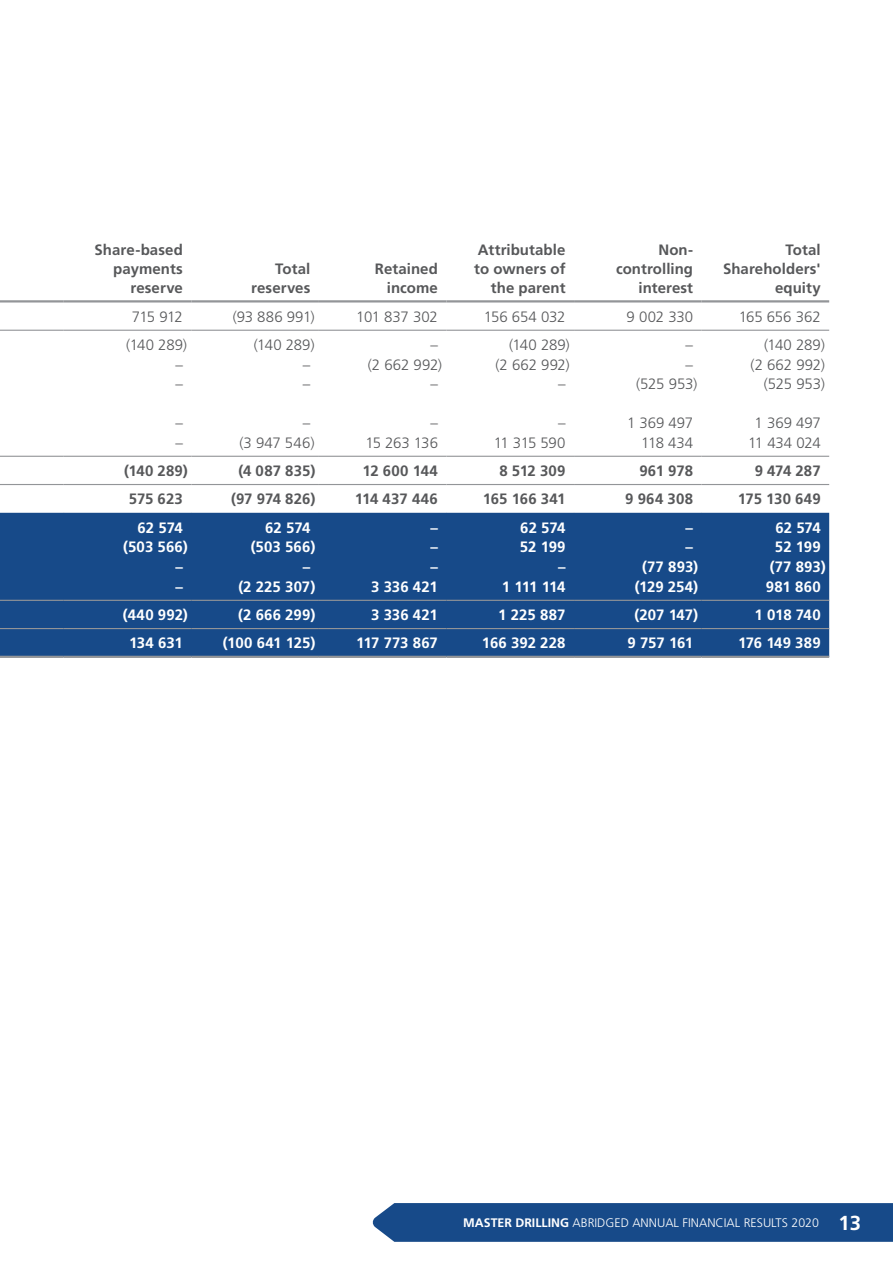
<style>
.page{position:relative;width:893px;height:1263px;background:#fff}
.page>*{position:absolute;margin:0;border:0;box-sizing:border-box;transform-origin:0 0}
.t1{font:700 15px/18.8px "Frutiger LT Std";letter-spacing:.005em;color:#57585a;text-align:right}
.t2{font:700 15px "Frutiger LT Std";color:#fff}
.t3{font:300 15px "Frutiger LT Std";letter-spacing:-.015em;color:#57585a}
.t4{font:300 12.3px "Frutiger LT Std";color:#fff}
.s1{font-weight:700}
.s2{font-weight:700;font-size:20.25px}
</style>
<div class="page">
<div style="left:0;top:513px;width:829px;height:143px;background:#174a89"></div>
<hr style="left:0;top:300px;width:64px;height:2px;background:#939598">
<hr style="left:64px;top:300px;width:127px;height:2px;background:#939598">
<hr style="left:191px;top:300px;width:128px;height:2px;background:#939598">
<hr style="left:319px;top:300px;width:127px;height:2px;background:#939598">
<hr style="left:446px;top:300px;width:128px;height:2px;background:#939598">
<hr style="left:574px;top:300px;width:128px;height:2px;background:#939598">
<hr style="left:702px;top:300px;width:127px;height:2px;background:#939598">
<hr style="left:0;top:330px;width:64px;height:1px;background:#939598">
<hr style="left:64px;top:330px;width:127px;height:1px;background:#939598">
<hr style="left:191px;top:330px;width:128px;height:1px;background:#939598">
<hr style="left:319px;top:330px;width:127px;height:1px;background:#939598">
<hr style="left:446px;top:330px;width:128px;height:1px;background:#939598">
<hr style="left:574px;top:330px;width:128px;height:1px;background:#939598">
<hr style="left:702px;top:330px;width:127px;height:1px;background:#939598">
<hr style="left:0;top:456px;width:64px;height:1px;background:#939598">
<hr style="left:64px;top:456px;width:127px;height:1px;background:#939598">
<hr style="left:191px;top:456px;width:128px;height:1px;background:#939598">
<hr style="left:319px;top:456px;width:127px;height:1px;background:#939598">
<hr style="left:446px;top:456px;width:128px;height:1px;background:#939598">
<hr style="left:574px;top:456px;width:128px;height:1px;background:#939598">
<hr style="left:702px;top:456px;width:127px;height:1px;background:#939598">
<hr style="left:0;top:484px;width:64px;height:1px;background:#939598">
<hr style="left:64px;top:484px;width:127px;height:1px;background:#939598">
<hr style="left:191px;top:484px;width:128px;height:1px;background:#939598">
<hr style="left:319px;top:484px;width:127px;height:1px;background:#939598">
<hr style="left:446px;top:484px;width:128px;height:1px;background:#939598">
<hr style="left:574px;top:484px;width:128px;height:1px;background:#939598">
<hr style="left:702px;top:484px;width:127px;height:1px;background:#939598">
<hr style="left:0;top:600px;width:64px;height:1px;background:#939598">
<hr style="left:64px;top:600px;width:127px;height:1px;background:#939598">
<hr style="left:191px;top:600px;width:128px;height:1px;background:#939598">
<hr style="left:319px;top:600px;width:127px;height:1px;background:#939598">
<hr style="left:446px;top:600px;width:128px;height:1px;background:#939598">
<hr style="left:574px;top:600px;width:128px;height:1px;background:#939598">
<hr style="left:702px;top:600px;width:127px;height:1px;background:#939598">
<hr style="left:0;top:628px;width:64px;height:1px;background:#939598">
<hr style="left:0;top:656px;width:64px;height:2px;background:#939598">
<hr style="left:64px;top:628px;width:127px;height:1px;background:#939598">
<hr style="left:64px;top:656px;width:127px;height:2px;background:#939598">
<hr style="left:191px;top:628px;width:128px;height:1px;background:#939598">
<hr style="left:191px;top:656px;width:128px;height:2px;background:#939598">
<hr style="left:319px;top:628px;width:127px;height:1px;background:#939598">
<hr style="left:319px;top:656px;width:127px;height:2px;background:#939598">
<hr style="left:446px;top:628px;width:128px;height:1px;background:#939598">
<hr style="left:446px;top:656px;width:128px;height:2px;background:#939598">
<hr style="left:574px;top:628px;width:128px;height:1px;background:#939598">
<hr style="left:574px;top:656px;width:128px;height:2px;background:#939598">
<hr style="left:702px;top:628px;width:127px;height:1px;background:#939598">
<hr style="left:702px;top:656px;width:127px;height:2px;background:#939598">
<div style="left:372px;top:1203px;width:521px;height:39px;background:#174a89"></div>
<p class="t1" style="left:95px;top:241px;width:90px">Share-based payments reserve</p>
<p class="t1" style="left:251px;top:260px;width:61px">Total reserves</p>
<p class="t1" style="left:375px;top:260px;width:65px">Retained income</p>
<p class="t1" style="left:474px;top:241px;width:93px">Attributable to owners of the parent</p>
<p class="t1" style="left:616px;top:241px;width:79px">Non&shy;controlling interest</p>
<p class="t1" style="left:723px;top:241px;width:99px">Total<br>Shareholders' equity</p>
<p class="t3" style="left:132px;top:308px;width:52px">715 912</p>
<p class="t3" style="left:233px;top:308px;width:83px">(93 886 991)</p>
<p class="t3" style="left:356px;top:308px;width:83px">101 837 302</p>
<p class="t3" style="left:484px;top:308px;width:83px">156 654 032</p>
<p class="t3" style="left:626px;top:308px;width:68px">9 002 330</p>
<p class="t3" style="left:739px;top:308px;width:84px">165 656 362</p>
<p class="t3" style="left:126px;top:336px;width:62px">(140 289)</p>
<p class="t3" style="left:254px;top:336px;width:62px">(140 289)</p>
<p class="t3" style="left:430px;top:336px;width:9px">–</p>
<p class="t3" style="left:509px;top:336px;width:62px">(140 289)</p>
<p class="t3" style="left:686px;top:336px;width:9px">–</p>
<p class="t3" style="left:764px;top:336px;width:62px">(140 289)</p>
<p class="t3" style="left:175px;top:356px;width:9px">–</p>
<p class="t3" style="left:303px;top:356px;width:9px">–</p>
<p class="t3" style="left:368px;top:356px;width:76px">(2 662 992)</p>
<p class="t3" style="left:495px;top:356px;width:76px">(2 662 992)</p>
<p class="t3" style="left:686px;top:356px;width:9px">–</p>
<p class="t3" style="left:751px;top:356px;width:76px">(2 662 992)</p>
<p class="t3" style="left:175px;top:376px;width:9px">–</p>
<p class="t3" style="left:303px;top:376px;width:9px">–</p>
<p class="t3" style="left:430px;top:376px;width:9px">–</p>
<p class="t3" style="left:558px;top:376px;width:9px">–</p>
<p class="t3" style="left:636px;top:376px;width:62px">(525 953)</p>
<p class="t3" style="left:764px;top:376px;width:62px">(525 953)</p>
<p class="t3" style="left:175px;top:414px;width:9px">–</p>
<p class="t3" style="left:303px;top:414px;width:9px">–</p>
<p class="t3" style="left:430px;top:414px;width:9px">–</p>
<p class="t3" style="left:558px;top:414px;width:9px">–</p>
<p class="t3" style="left:627px;top:414px;width:68px">1 369 497</p>
<p class="t3" style="left:755px;top:414px;width:68px">1 369 497</p>
<p class="t3" style="left:175px;top:434px;width:9px">–</p>
<p class="t3" style="left:239px;top:434px;width:77px">(3 947 546)</p>
<p class="t3" style="left:365px;top:434px;width:74px">15 263 136</p>
<p class="t3" style="left:494px;top:434px;width:73px">11 315 590</p>
<p class="t3" style="left:641px;top:434px;width:53px">118 434</p>
<p class="t3" style="left:748px;top:434px;width:74px">11 434 024</p>
<p class="t1" style="left:124px;top:461px;width:65px">(140 289)</p>
<p class="t1" style="left:238px;top:461px;width:79px">(4 087 835)</p>
<p class="t1" style="left:362px;top:461px;width:77px">12 600 144</p>
<p class="t1" style="left:499px;top:461px;width:68px">8 512 309</p>
<p class="t1" style="left:639px;top:461px;width:55px">961 978</p>
<p class="t1" style="left:755px;top:461px;width:67px">9 474 287</p>
<p class="t1" style="left:129px;top:490px;width:56px">575 623</p>
<p class="t1" style="left:231px;top:490px;width:86px">(97 974 826)</p>
<p class="t1" style="left:355px;top:490px;width:85px">114 437 446</p>
<p class="t1" style="left:483px;top:490px;width:84px">165 166 341</p>
<p class="t1" style="left:625px;top:490px;width:69px">9 964 308</p>
<p class="t1" style="left:738px;top:490px;width:84px">175 130 649</p>
<p class="t2" style="left:138px;top:518px;width:47px">62 574</p>
<p class="t2" style="left:265px;top:518px;width:47px">62 574</p>
<p class="t2" style="left:430px;top:518px;width:9px">–</p>
<p class="t2" style="left:520px;top:518px;width:47px">62 574</p>
<p class="t2" style="left:686px;top:518px;width:9px">–</p>
<p class="t2" style="left:775px;top:518px;width:47px">62 574</p>
<p class="t2" style="left:123px;top:538px;width:66px">(503 566)</p>
<p class="t2" style="left:251px;top:538px;width:66px">(503 566)</p>
<p class="t2" style="left:430px;top:538px;width:9px">–</p>
<p class="t2" style="left:520px;top:538px;width:47px">52 199</p>
<p class="t2" style="left:686px;top:538px;width:9px">–</p>
<p class="t2" style="left:775px;top:538px;width:47px">52 199</p>
<p class="t2" style="left:175px;top:558px;width:9px">–</p>
<p class="t2" style="left:303px;top:558px;width:9px">–</p>
<p class="t2" style="left:430px;top:558px;width:9px">–</p>
<p class="t2" style="left:558px;top:558px;width:9px">–</p>
<p class="t2" style="left:642px;top:558px;width:58px">(77 893)</p>
<p class="t2" style="left:770px;top:558px;width:58px">(77 893)</p>
<p class="t2" style="left:175px;top:578px;width:9px">–</p>
<p class="t2" style="left:238px;top:578px;width:79px">(2 225 307)</p>
<p class="t2" style="left:371px;top:578px;width:68px">3 336 421</p>
<p class="t2" style="left:502px;top:578px;width:65px">1 111 114</p>
<p class="t2" style="left:635px;top:578px;width:65px">(129 254)</p>
<p class="t2" style="left:766px;top:578px;width:56px">981 860</p>
<p class="t2" style="left:123px;top:606px;width:66px">(440 992)</p>
<p class="t2" style="left:238px;top:606px;width:79px">(2 666 299)</p>
<p class="t2" style="left:371px;top:606px;width:68px">3 336 421</p>
<p class="t2" style="left:498px;top:606px;width:69px">1 225 887</p>
<p class="t2" style="left:634px;top:606px;width:65px">(207 147)</p>
<p class="t2" style="left:755px;top:606px;width:68px">1 018 740</p>
<p class="t2" style="left:129px;top:634px;width:55px">134 631</p>
<p class="t2" style="left:223px;top:634px;width:94px">(100 641 125)</p>
<p class="t2" style="left:356px;top:634px;width:83px">117 773 867</p>
<p class="t2" style="left:482px;top:634px;width:85px">166 392 228</p>
<p class="t2" style="left:628px;top:634px;width:67px">9 757 161</p>
<p class="t2" style="left:738px;top:634px;width:84px">176 149 389</p>
<p class="t4" style="left:463px;top:1216px;width:399px"><span class="s1">MASTER DRILLING</span> ABRIDGED ANNUAL FINANCIAL RESULTS 2020 <span class="s2">13</span></p>
</div>
